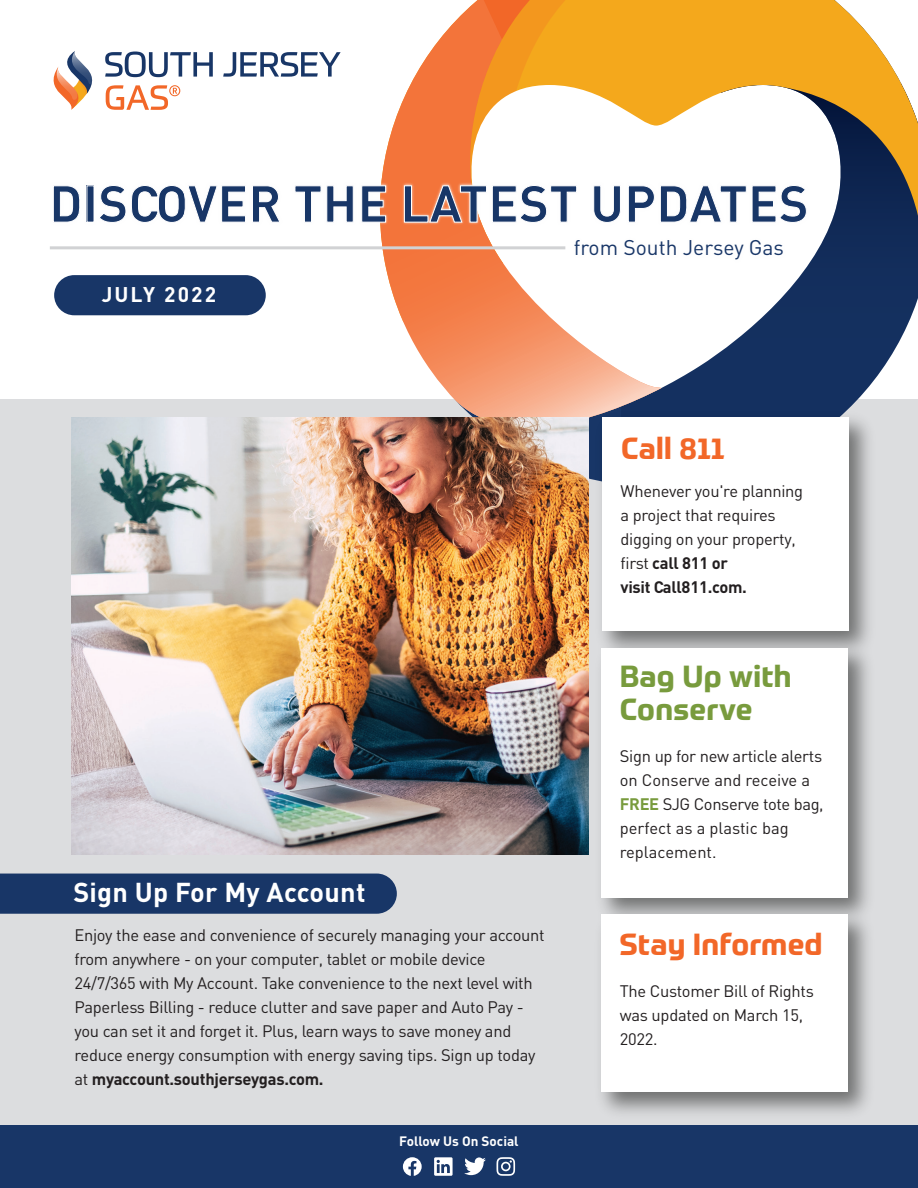
<style>
.page{position:relative;width:918px;height:1188px;background:#fff}
.page>*{position:absolute;margin:0;border:0;box-sizing:border-box;transform-origin:0 0}
.t1{font:700 51px "DIN";color:#183667}
.t2{font:700 30px "Prometo";letter-spacing:.01em;color:#f26728}
.t3{font:700 30px/33px "Prometo";letter-spacing:.01em;color:#789b3d}
.t4{font:700 27px "DIN";letter-spacing:.01em;color:#fff}
.t5{font:21px "DIN";color:#183667}
.t6{font:700 21px "DIN";letter-spacing:.1em;color:#fff}
.t7{font:16.5px/24px "DIN";letter-spacing:-.015em;color:#231f20}
.t8{font:700 13.5px "DIN";color:#fff}
.s1{font-weight:700}
.s2{font-weight:700;color:#789b3d}
</style>
<div class="page">
<svg style="left:53px;top:51px;width:288px;height:59px"></svg>
<div style="left:0;top:400px;width:918px;height:731px;background:#dcdddf"></div>
<div style="left:0;top:874px;width:397px;height:40px;background:#183667"></div>
<div style="left:54px;top:275px;width:212px;height:40px;background:#183667;border-radius:20px"></div>
<svg style="left:669px;top:322px;width:249px;height:83px"></svg>
<svg style="left:705px;top:0;width:213px;height:322px"></svg>
<svg style="left:669px;top:0;width:36px;height:121px;background:#f4af30"></svg>
<svg style="left:358px;top:0;width:311px;height:405px"></svg>
<svg style="left:367px;top:0;width:295px;height:451px"></svg>
<div style="left:0;top:1125px;width:918px;height:63px;background:#183667"></div>
<svg style="left:403px;top:1157px;width:19px;height:19px"></svg>
<svg style="left:464px;top:1157px;width:22px;height:18px"></svg>
<svg style="left:434px;top:1157px;width:19px;height:19px"></svg>
<svg style="left:497px;top:1157px;width:18px;height:19px"></svg>
<img style="left:50px;top:174px;width:776px;height:90px">
<svg style="left:53px;top:185px;width:28px;height:38px"></svg>
<svg style="left:98px;top:185px;width:148px;height:38px"></svg>
<svg style="left:252px;top:185px;width:29px;height:38px"></svg>
<svg style="left:294px;top:185px;width:60px;height:38px"></svg>
<svg style="left:361px;top:185px;width:25px;height:38px"></svg>
<svg style="left:404px;top:185px;width:173px;height:38px"></svg>
<svg style="left:593px;top:185px;width:28px;height:38px"></svg>
<svg style="left:628px;top:185px;width:179px;height:38px"></svg>
<img style="left:589px;top:405px;width:280px;height:709px">
<div style="left:602px;top:417px;width:246px;height:214px;background:#fff"></div>
<div style="left:601px;top:648px;width:246px;height:249px;background:#fff"></div>
<div style="left:601px;top:915px;width:246px;height:177px;background:#fff"></div>
<img style="left:71px;top:417px;width:517px;height:438px">
<h1 class="t1" style="left:49px;top:170px;width:761px">DISCOVER THE LATEST UPDATES</h1>
<p class="t5" style="left:574px;top:234px;width:212px">from South Jersey Gas</p>
<p class="t6" style="left:102px;top:281px;width:116px">JULY 2022</p>
<h3 class="t4" style="left:73px;top:874px;width:294px">Sign Up For My Account</h3>
<p class="t7" style="left:74px;top:922px;width:472px">Enjoy the ease and convenience of securely managing your account from anywhere - on your computer, tablet or mobile device 24/7/365 with My Account. Take convenience to the next level with Paperless Billing - reduce clutter and save paper and Auto Pay - you can set it and forget it. Plus, learn ways to save money and reduce energy consumption with energy saving tips. Sign up today at <span class="s1">myaccount.southjerseygas.com.</span></p>
<p class="t8" style="left:399px;top:1132px;width:121px">Follow Us On Social</p>
<h2 class="t2" style="left:621px;top:429px;width:105px">Call 811</h2>
<p class="t7" style="left:621px;top:479px;width:184px">Whenever you're planning a project that requires digging on your property, first <span class="s1">call 811 or<br>visit Call811.com.</span></p>
<h2 class="t3" style="left:620px;top:660px;width:173px">Bag Up with<br>Conserve</h2>
<p class="t7" style="left:620px;top:743px;width:205px">Sign up for new article alerts on Conserve and receive a<br><span class="s2">FREE</span> SJG Conserve tote bag, perfect as a plastic bag replacement.</p>
<h2 class="t2" style="left:620px;top:926px;width:204px">Stay Informed</h2>
<p class="t7" style="left:620px;top:978px;width:196px">The Customer Bill of Rights was updated on March 15,<br>2022.</p>
</div>
